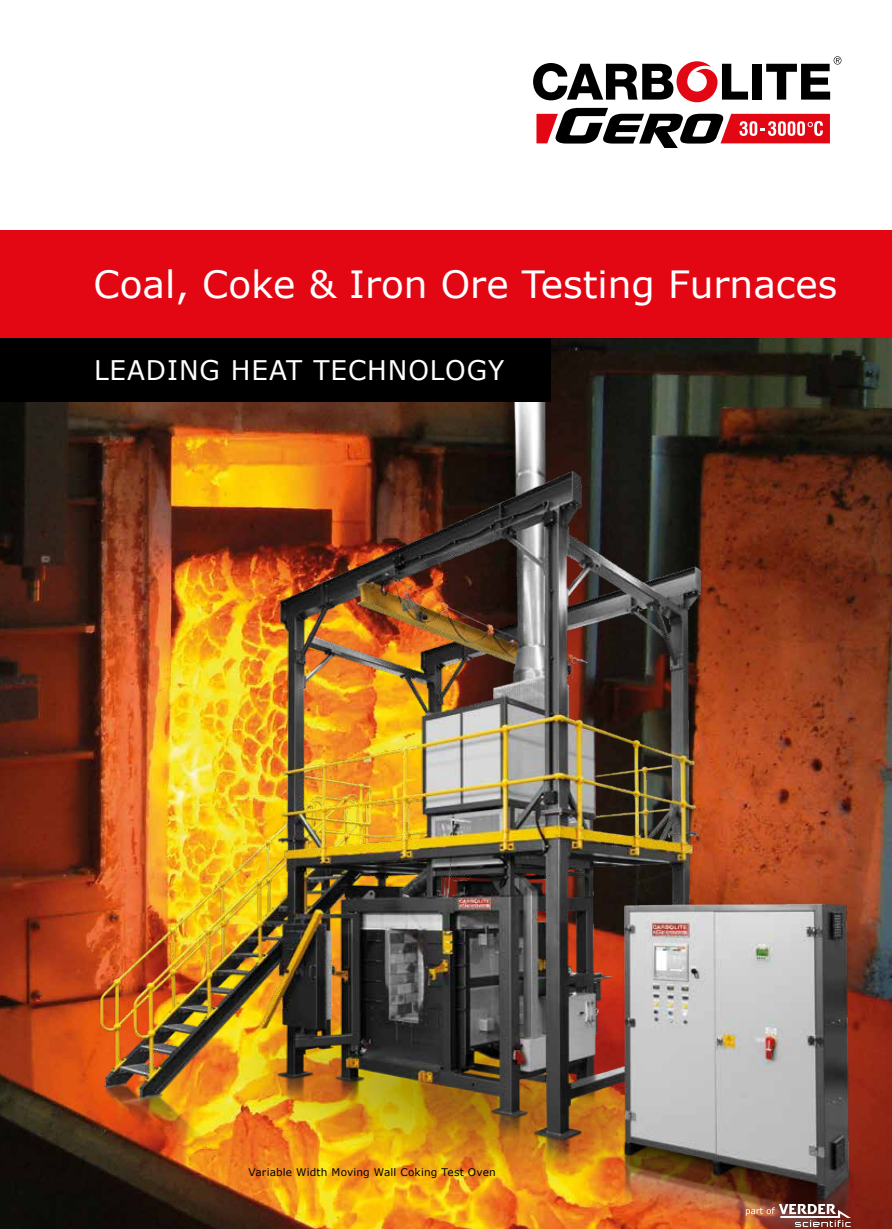
<style>
.page{position:relative;width:892px;height:1229px;background:#fff}
.page>*{position:absolute;margin:0;border:0;box-sizing:border-box;transform-origin:0 0}
.t1{font:37.5px "Verdana";color:#fff}
.t2{font:27px "Verdana";letter-spacing:.035em;color:#fff}
.t3{font:10.5px "Verdana";letter-spacing:.015em;color:#000}
</style>
<div class="page">
<img style="left:0;top:338px;width:891px;height:891px">
<img style="left:67px;top:345px;width:809px;height:884px">
<svg style="left:533px;top:61px;width:214px;height:41px"></svg>
<div style="left:752px;top:64px;width:9px;height:36px;background:#000"></div>
<svg style="left:766px;top:56px;width:75px;height:44px"></svg>
<svg style="left:536px;top:108px;width:293px;height:40px"></svg>
<div style="left:0;top:231px;width:891px;height:107px;background:#e30613"></div>
<div style="left:0;top:338px;width:550px;height:64px;background:#000"></div>
<img style="left:745px;top:1204px;width:105px;height:23px">
<h1 class="t1" style="left:94px;top:259px;width:745px">Coal, Coke &amp; Iron Ore Testing Furnaces</h1>
<h2 class="t2" style="left:94px;top:352px;width:411px">LEADING HEAT TECHNOLOGY</h2>
<p class="t3" style="left:248px;top:1165px;width:249px">Variable Width Moving Wall Coking Test Oven</p>
</div>
